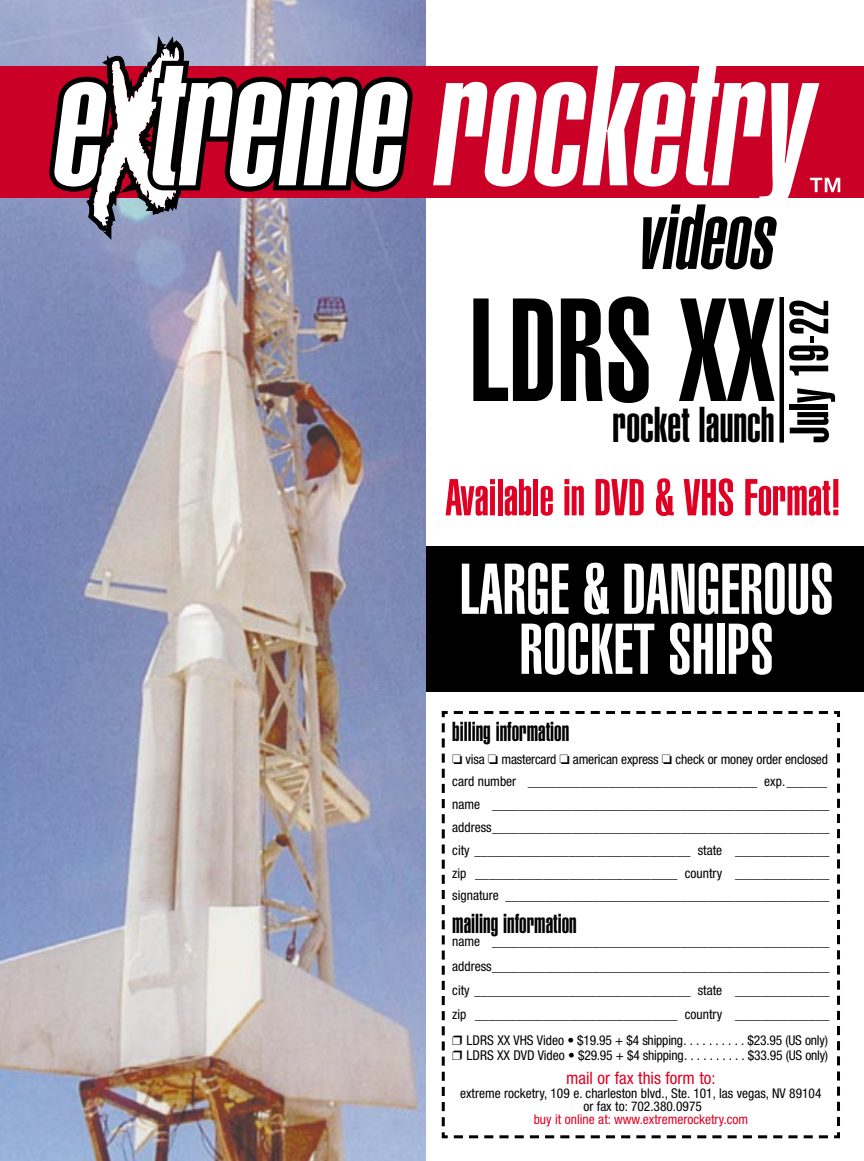
<style>
.page{position:relative;width:864px;height:1161px;background:#fff}
.page>*{position:absolute;margin:0;border:0;box-sizing:border-box;transform-origin:0 0}
.t1{font:900 extra-condensed 144px "Helvetica";color:#000}
.t2{font:italic 900 extra-condensed 90.6px "Helvetica";color:#000}
.t3{font:900 extra-condensed 70.5px/60px "Helvetica";color:#fff;text-align:center}
.t4{font:900 extra-condensed 54px "Helvetica";color:#000}
.t5{font:900 extra-condensed 51px "Helvetica";color:#df0024}
.t6{font:900 extra-condensed 49.5px "Helvetica";color:#000}
.t7{font:900 extra-condensed 27px "Helvetica";color:#000}
.t8{font:condensed 17.1px "Helvetica Neue";color:#df0024}
.t9{font:condensed 13.5px/22.8px "Helvetica Neue";color:#000}
.t10{font:condensed 13.5px "Helvetica Neue";color:#df0024}
</style>
<div class="page">
<div style="left:416px;top:546px;width:448px;height:146px;background:#000"></div>
<img style="left:0;top:0;width:425px;height:1161px">
<div style="left:0;top:66px;width:864px;height:132px;background:#cb0026"></div>
<svg style="left:49px;top:35px;width:364px;height:205px;background:#a18b9b"></svg>
<svg style="left:433px;top:66px;width:407px;height:132px"></svg>
<svg style="left:441px;top:711px;width:399px;height:428px"></svg>
<div style="left:779px;top:297px;width:5px;height:146px;background:#000"></div>
<h2 class="t2" style="left:636px;top:204px;width:149px">videos</h2>
<h1 class="t1" style="left:469px;top:298px;width:307px">LDRS XX</h1>
<h3 class="t6" style="left:613px;top:407px;width:164px">rocket launch</h3>
<h3 class="t4" style="left:790px;top:444px;width:146px;rotate:-90deg">July 19-22</h3>
<h3 class="t5" style="left:445px;top:479px;width:397px">Available in DVD &amp; VHS Format!</h3>
<h3 class="t3" style="left:460px;top:563px;width:375px">LARGE &amp; DANGEROUS<br>ROCKET SHIPS</h3>
<h3 class="t7" style="left:452px;top:721px;width:118px">billing information</h3>
<p class="t9" style="left:452px;top:749px;width:379px">❏ visa ❏ mastercard ❏ american express ❏ check or money order enclosed card number __________________________________ exp.______ name __________________________________________________ address__________________________________________________ city ________________________________ state ______________ zip ______________________________ country ______________ signature ________________________________________________</p>
<h3 class="t7" style="left:452px;top:914px;width:126px">mailing information</h3>
<p class="t9" style="left:452px;top:930px;width:379px;line-height:24.3px;text-align:justify">name __________________________________________________ address__________________________________________________ city ________________________________ state ______________ zip ______________________________ country ______________</p>
<p class="t9" style="left:452px;top:1034px;width:377px;line-height:15px">❒ LDRS XX VHS Video • $19.95 + $4 shipping. . . . . . . . . . $23.95 (US only) ❒ LDRS XX DVD Video • $29.95 + $4 shipping. . . . . . . . . . $33.95 (US only)</p>
<p class="t8" style="left:566px;top:1072px;width:151px">mail or fax this form to:</p>
<p class="t9" style="left:460px;top:1087px;width:363px;line-height:13.5px;text-align:center">extreme rocketry, 109 e. charleston blvd., Ste. 101, las vegas, NV 89104 or fax to: 702.380.0975</p>
<p class="t10" style="left:534px;top:1115px;width:216px">buy it online at: www.extremerocketry.com</p>
</div>
